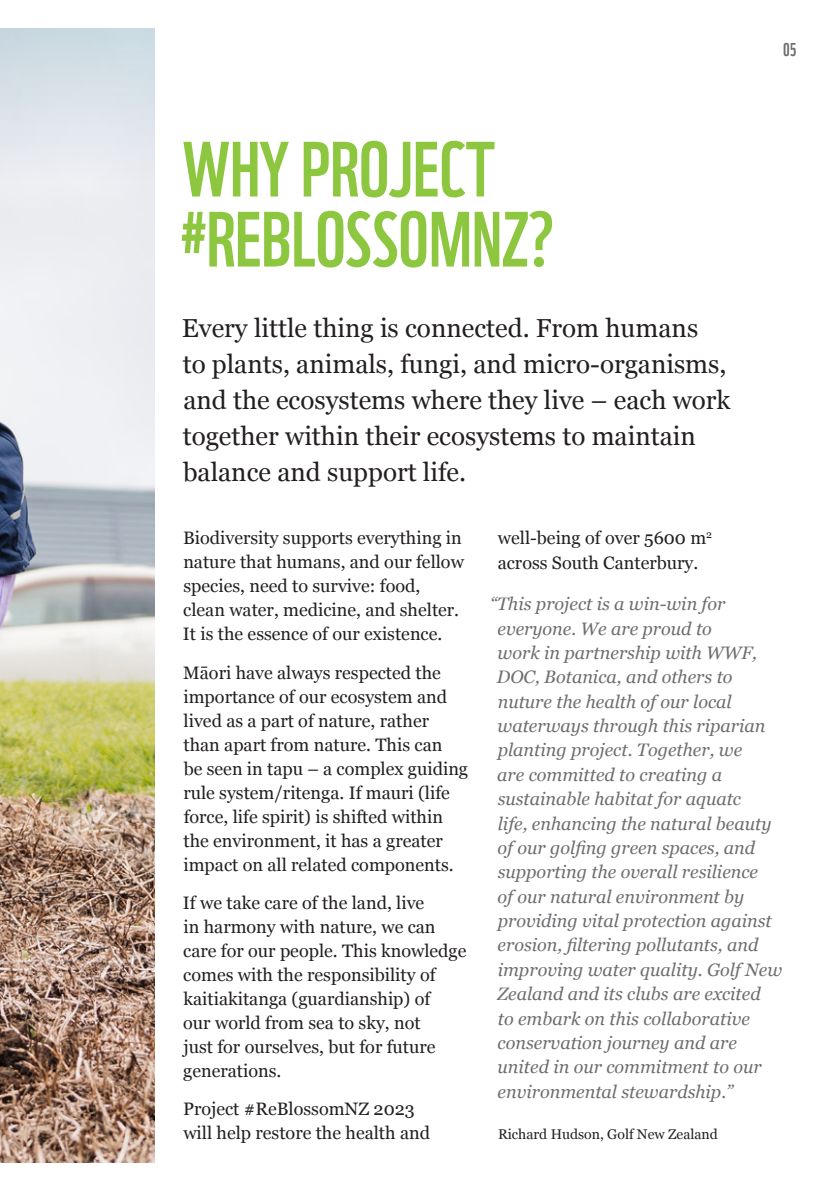
<style>
.page{position:relative;width:840px;height:1191px;background:#fff}
.page>*{position:absolute;margin:0;border:0;box-sizing:border-box;transform-origin:0 0}
.t1{font:76px/70px "WWF";color:#8dc63f}
.t2{font:26px/36px "Georgia";color:#231f20}
.t3{font:18px/24px "Georgia";color:#231f20}
.t4{font:italic 18px/24.4px "Georgia";color:#6d6e71}
.t5{font:18px "WWF";color:#6d6e71}
.t6{font:14px "Georgia";color:#231f20}
</style>
<div class="page">
<img style="left:0;top:308px;width:154px;height:854px">
<div style="left:0;top:28px;width:154px;height:280px;background:linear-gradient(to bottom,#d1dde4,#f6f3f6)"></div>
<h1 class="t1" style="left:180px;top:127px;width:375px">WHY PROJECT #REBLOSSOMNZ?</h1>
<h2 class="t2" style="left:182px;top:308px;width:550px">Every little thing is connected. From humans<br>to plants, animals, fungi, and micro-organisms, and the ecosystems where they live – each work together within their ecosystems to maintain balance and support life.</h2>
<p class="t5" style="left:782px;top:35px;width:15px">05</p>
<p class="t3" style="left:183px;top:525px;width:282px">Biodiversity supports everything in nature that humans, and our fellow species, need to survive: food, clean water, medicine, and shelter.<br>It is the essence of our existence.</p>
<p class="t3" style="left:183px;top:659px;width:286px">Māori have always respected the importance of our ecosystem and lived as a part of nature, rather than apart from nature. This can<br>be seen in tapu – a complex guiding rule system/ritenga. If mauri (life force, life spirit) is shifted within the environment, it has a greater impact on all related components.</p>
<p class="t3" style="left:183px;top:889px;width:285px">If we take care of the land, live<br>in harmony with nature, we can care for our people. This knowledge comes with the responsibility of kaitiakitanga (guardianship) of<br>our world from sea to sky, not<br>just for ourselves, but for future generations.</p>
<p class="t3" style="left:183px;top:1096px;width:248px">Project #ReBlossomNZ 2023 will help restore the health and</p>
<p class="t3" style="left:497px;top:525px;width:216px">well-being of over 5600 m<sup>2 </sup>across South Canterbury.</p>
<p class="t4" style="left:496px;top:591px;width:287px;text-indent:-7px">“This project is a win-win for everyone. We are proud to<br>work in partnership with WWF,<br>DOC, Botanica, and others to nuture the health of our local waterways through this riparian planting project. Together, we<br>are committed to creating a sustainable habitat for aquatc<br>life, enhancing the natural beauty of our golfing green spaces, and supporting the overall resilience<br>of our natural environment by providing vital protection against erosion, filtering pollutants, and improving water quality. Golf New<br>Zealand and its clubs are excited<br>to embark on this collaborative conservation journey and are united in our commitment to our environmental stewardship.”</p>
<p class="t6" style="left:497px;top:1124px;width:221px">Richard Hudson, Golf New Zealand</p>
</div>
